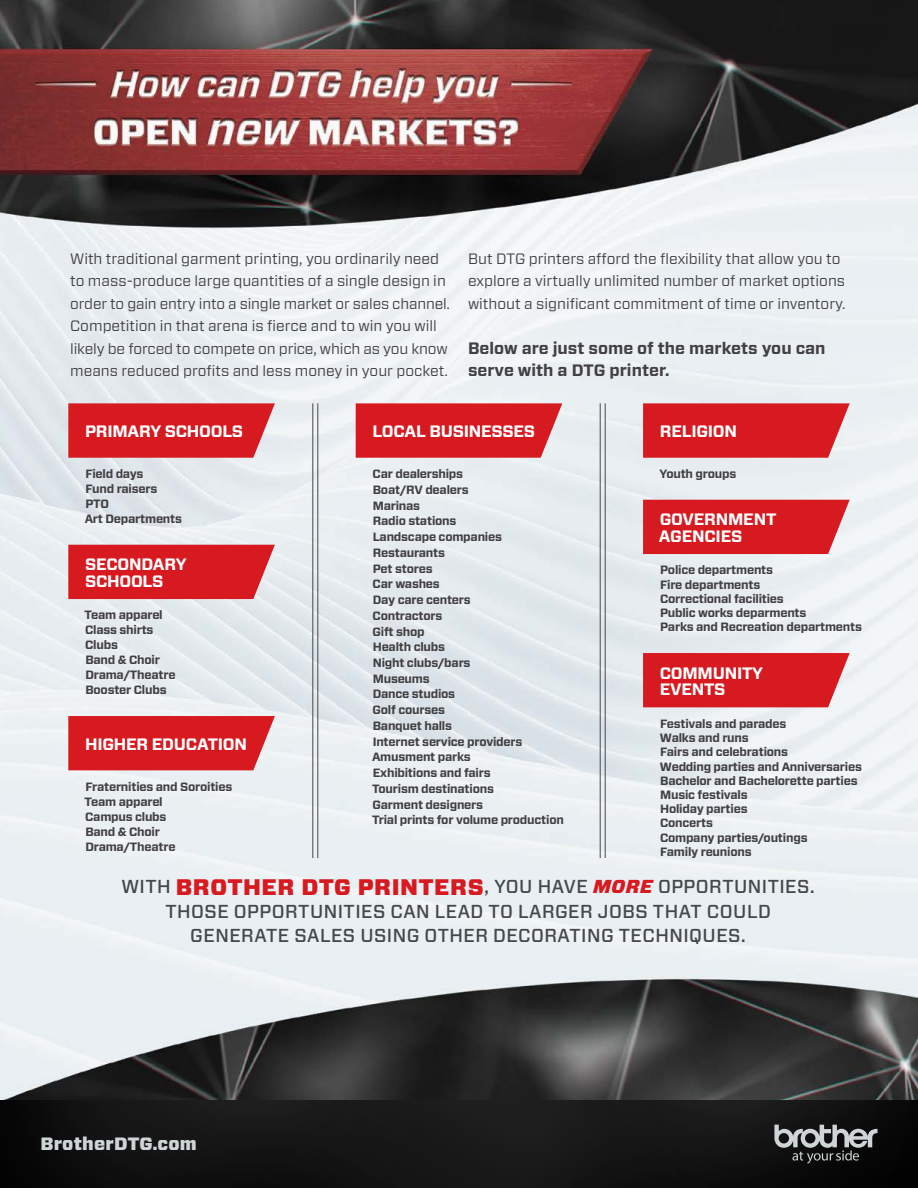
<style>
.page{position:relative;width:918px;height:1188px;background:#fff}
.page>*{position:absolute;margin:0;border:0;box-sizing:border-box;transform-origin:0 0}
.t1{font:500 18.75px/24.3px "Forza";letter-spacing:.025em;color:#46494b;text-align:center}
.t2{font:900 17.85px "Forza";letter-spacing:.01em;color:#cfd4d6}
.t3{font:700 16.5px/16.5px "Forza";letter-spacing:-.015em;color:#fff}
.t4{font:700 16.5px/22.5px "Forza";color:#414042}
.t5{font:15px/22.5px "Forza";color:#414042}
.t6{font:700 12px/15.8px "Forza";letter-spacing:-.02em;color:#414042}
.s1{font-weight:900;font-size:22.5px;color:#d71920}
.s2{font-weight:900;font-style:italic;color:#d71920}
</style>
<div class="page">
<img style="left:0;top:0;width:918px;height:1100px">
<img style="left:0;top:1100px;width:918px;height:88px">
<svg style="left:774px;top:1125px;width:104px;height:39px;background:#4e5050"></svg>
<hr style="left:600px;top:403px;width:1px;height:455px;background:#46494b">
<hr style="left:605px;top:403px;width:1px;height:455px;background:#46494b">
<hr style="left:312px;top:403px;width:1px;height:455px;background:#46494b">
<hr style="left:317px;top:403px;width:1px;height:455px;background:#46494b">
<svg style="left:68px;top:403px;width:207px;height:55px;background:#d8262d"></svg>
<svg style="left:356px;top:403px;width:206px;height:55px;background:#d8252c"></svg>
<svg style="left:643px;top:403px;width:207px;height:55px;background:#d8272d"></svg>
<div style="left:643px;top:500px;width:207px;height:54px;background:#d71920"></div>
<div style="left:643px;top:653px;width:207px;height:54px;background:#d71920"></div>
<div style="left:68px;top:545px;width:207px;height:54px;background:#d71920"></div>
<div style="left:68px;top:716px;width:207px;height:54px;background:#d71920"></div>
<p class="t5" style="left:70px;top:247px;width:381px">With traditional garment printing, you ordinarily need to mass-produce large quantities of a single design in order to gain entry into a single market or sales channel.<br>Competition in that arena is fierce and to win you will likely be forced to compete on price, which as you know means reduced profits and less money in your pocket.</p>
<p class="t5" style="left:468px;top:247px;width:379px">But DTG printers afford the flexibility that allow you to explore a virtually unlimited number of market options without a significant commitment of time or inventory.</p>
<h3 class="t4" style="left:468px;top:337px;width:359px">Below are just some of the markets you can serve with a DTG printer.</h3>
<h3 class="t3" style="left:85px;top:423px;width:160px">PRIMARY SCHOOLS</h3>
<h3 class="t3" style="left:372px;top:423px;width:164px">LOCAL BUSINESSES</h3>
<h3 class="t3" style="left:660px;top:423px;width:79px">RELIGION</h3>
<p class="t6" style="left:85px;top:466px;width:99px;line-height:15px">Field days<br>Fund raisers<br>PTO<br>Art Departments</p>
<h3 class="t3" style="left:85px;top:556px;width:103px">SECONDARY<br>SCHOOLS</h3>
<p class="t6" style="left:85px;top:608px;width:92px;line-height:15px">Team apparel<br>Class shirts<br>Clubs<br>Band &amp; Choir<br>Drama/Theatre<br>Booster Clubs</p>
<h3 class="t3" style="left:85px;top:736px;width:163px">HIGHER EDUCATION</h3>
<p class="t6" style="left:85px;top:779px;width:149px;line-height:15px">Fraternities and Soroities<br>Team apparel<br>Campus clubs<br>Band &amp; Choir<br>Drama/Theatre</p>
<p class="t6" style="left:372px;top:466px;width:193px">Car dealerships<br>Boat/RV dealers<br>Marinas<br>Radio stations<br>Landscape companies<br>Restaurants<br>Pet stores<br>Car washes<br>Day care centers<br>Contractors<br>Gift shop<br>Health clubs<br>Night clubs/bars<br>Museums<br>Dance studios<br>Golf courses<br>Banquet halls<br>Internet service providers<br>Amusment parks<br>Exhibitions and fairs<br>Tourism destinations<br>Garment designers<br>Trial prints for volume production</p>
<p class="t6" style="left:659px;top:466px;width:78px">Youth groups</p>
<h3 class="t3" style="left:659px;top:511px;width:119px">GOVERNMENT<br>AGENCIES</h3>
<p class="t6" style="left:660px;top:563px;width:203px;line-height:14.2px">Police departments<br>Fire departments<br>Correctional facilities<br>Public works deparments<br>Parks and Recreation departments</p>
<h3 class="t3" style="left:660px;top:665px;width:105px">COMMUNITY<br>EVENTS</h3>
<p class="t6" style="left:660px;top:717px;width:204px;line-height:14.2px">Festivals and parades<br>Walks and runs<br>Fairs and celebrations<br>Wedding parties and Anniversaries<br>Bachelor and Bachelorette parties<br>Music festivals<br>Holiday parties<br>Concerts<br>Company parties/outings<br>Family reunions</p>
<h1 class="t1" style="left:121px;top:875px;width:695px">WITH <span class="s1">BROTHER DTG PRINTERS</span>, YOU HAVE <span class="s2">MORE</span> OPPORTUNITIES.<br>THOSE OPPORTUNITIES CAN LEAD TO LARGER JOBS THAT COULD<br>GENERATE SALES USING OTHER DECORATING TECHNIQUES.</h1>
<h2 class="t2" style="left:40px;top:1132px;width:158px">BrotherDTG.com</h2>
</div>
